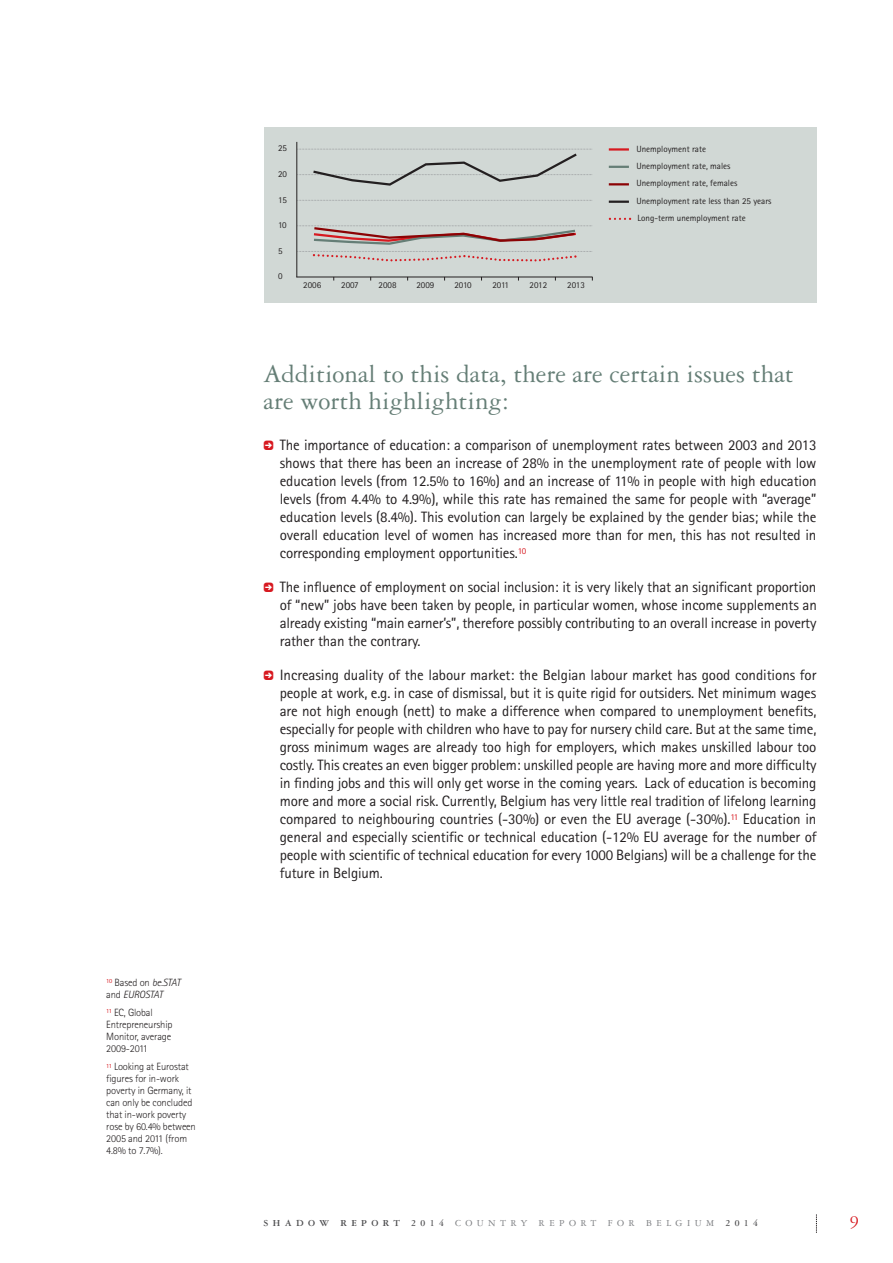
<style>
.page{position:relative;width:893px;height:1263px;background:#fff}
.page>*{position:absolute;margin:0;border:0;box-sizing:border-box;transform-origin:0 0}
.t1{font:27px/27px "Garamond 3 LT Std";color:#657e76}
.t2{font:18px "Garamond 3 LT Std";color:#d71920}
.t3{font:15px/18px "Rotis Sans Serif";letter-spacing:-.01em;color:#231f20;text-align:justify}
.t4{font:300 10.5px/12px "Rotis Sans Serif";letter-spacing:-.015em;color:#231f20}
.t5{font:italic 300 10.5px/12px "Rotis Sans Serif";letter-spacing:-.015em;color:#231f20}
.t6{font:9.75px "Garamond 3 LT Std";letter-spacing:.45em;color:#808285}
.t7{font:9px/17.4px "Rotis Sans Serif";color:#231f20}
.s1{font-style:normal}
.s2{font-family:"Click Bits Arrow Pods 1";font-size:13.5px;color:#d71920}
.s3{font-weight:700;color:#4c4c4e}
</style>
<div class="page">
<svg style="left:816px;top:1214px;width:1px;height:19px"></svg>
<div style="left:264px;top:128px;width:552px;height:175px;background:#d1d8d5"></div>
<svg style="left:297px;top:200px;width:295px;height:1px"></svg>
<hr style="left:296px;top:142px;width:1px;height:135px;background:#231f20">
<hr style="left:296px;top:277px;width:296px;height:1px;background:#231f20">
<hr style="left:609px;top:148px;width:20px;height:3px;background:#d71920">
<hr style="left:609px;top:166px;width:20px;height:2px;background:#657e76">
<hr style="left:609px;top:183px;width:20px;height:2px;background:#8b0204">
<hr style="left:609px;top:201px;width:20px;height:2px;background:#231f20">
<svg style="left:609px;top:218px;width:22px;height:2px"></svg>
<svg style="left:297px;top:149px;width:295px;height:38px"></svg>
<svg style="left:297px;top:225px;width:295px;height:38px"></svg>
<p class="t5" style="left:106px;top:977px;width:76px"><sup>10</sup> <span class="s1">Based on</span> be.STAT <span class="s1">and</span> EUROSTAT</p>
<p class="t4" style="left:106px;top:1007px;width:68px"><sup>11</sup> EC, Global<br>Entrepreneurship<br>Monitor, average<br>2009-2011</p>
<p class="t4" style="left:106px;top:1062px;width:91px"><sup>11</sup> Looking at Eurostat figures for in-work poverty in Germany, it can only be concluded that in-work poverty rose by 60.4% between<br>2005 and 2011 (from<br>4.8% to 7.7%).</p>
<p class="t7" style="left:278px;top:141px;width:10px">25</p>
<p class="t7" style="left:278px;top:166px;width:10px">20</p>
<p class="t7" style="left:278px;top:192px;width:10px">15</p>
<p class="t7" style="left:278px;top:217px;width:10px">10</p>
<p class="t7" style="left:278px;top:243px;width:6px">5</p>
<p class="t7" style="left:278px;top:268px;width:6px">0</p>
<p class="t7" style="left:303px;top:277px;width:19px">2006</p>
<p class="t7" style="left:341px;top:277px;width:19px">2007</p>
<p class="t7" style="left:379px;top:277px;width:19px">2008</p>
<p class="t7" style="left:416px;top:277px;width:19px">2009</p>
<p class="t7" style="left:454px;top:277px;width:19px">2010</p>
<p class="t7" style="left:492px;top:277px;width:18px">2011</p>
<p class="t7" style="left:530px;top:277px;width:19px">2012</p>
<p class="t7" style="left:567px;top:277px;width:19px">2013</p>
<p class="t7" style="left:636px;top:141px;width:137px">Unemployment rate<br>Unemployment rate, males<br>Unemployment rate, females<br>Unemployment rate less than 25 years<br>Long-term unemployment rate</p>
<h1 class="t1" style="left:264px;top:362px;width:532px">Additional to this data, there are certain issues that are worth highlighting:</h1>
<p class="t3" style="left:280px;top:437px;width:538px;text-indent:-16px"><span class="s2">5</span> The importance of education: a comparison of unemployment rates between 2003 and 2013 shows that there has been an increase of 28% in the unemployment rate of people with low education levels (from 12.5% to 16%) and an increase of 11% in people with high education levels (from 4.4% to 4.9%), while this rate has remained the same for people with “average” education levels (8.4%). This evolution can largely be explained by the gender bias; while the overall education level of women has increased more than for men, this has not resulted in corresponding employment opportunities.<sup>10</sup></p>
<p class="t3" style="left:280px;top:580px;width:539px;text-indent:-16px"><span class="s2">5</span> The influence of employment on social inclusion: it is very likely that an significant proportion of “new” jobs have been taken by people, in particular women, whose income supplements an already existing “main earner’s”, therefore possibly contributing to an overall increase in poverty rather than the contrary.</p>
<p class="t3" style="left:280px;top:668px;width:538px;text-indent:-16px"><span class="s2">5</span> Increasing duality of the labour market: the Belgian labour market has good conditions for people at work, e.g. in case of dismissal, but it is quite rigid for outsiders. Net minimum wages are not high enough (nett) to make a difference when compared to unemployment benefits, especially for people with children who have to pay for nursery child care. But at the same time, gross minimum wages are already too high for employers, which makes unskilled labour too costly. This creates an even bigger problem: unskilled people are having more and more difficulty in finding jobs and this will only get worse in the coming years. Lack of education is becoming more and more a social risk. Currently, Belgium has very little real tradition of lifelong learning compared to neighbouring countries (-30%) or even the EU average (-30%).<sup>11</sup> Education in general and especially scientific or technical education (-12% EU average for the number of people with scientific of technical education for every 1000 Belgians) will be a challenge for the future in Belgium.</p>
<p class="t6" style="left:264px;top:1220px;width:496px"><span class="s3">SHADOW REPORT 2014</span> COUNTRY REPORT FOR BELGIUM <span class="s3">2014</span></p>
<p class="t2" style="left:850px;top:1216px;width:10px">9</p>
</div>
